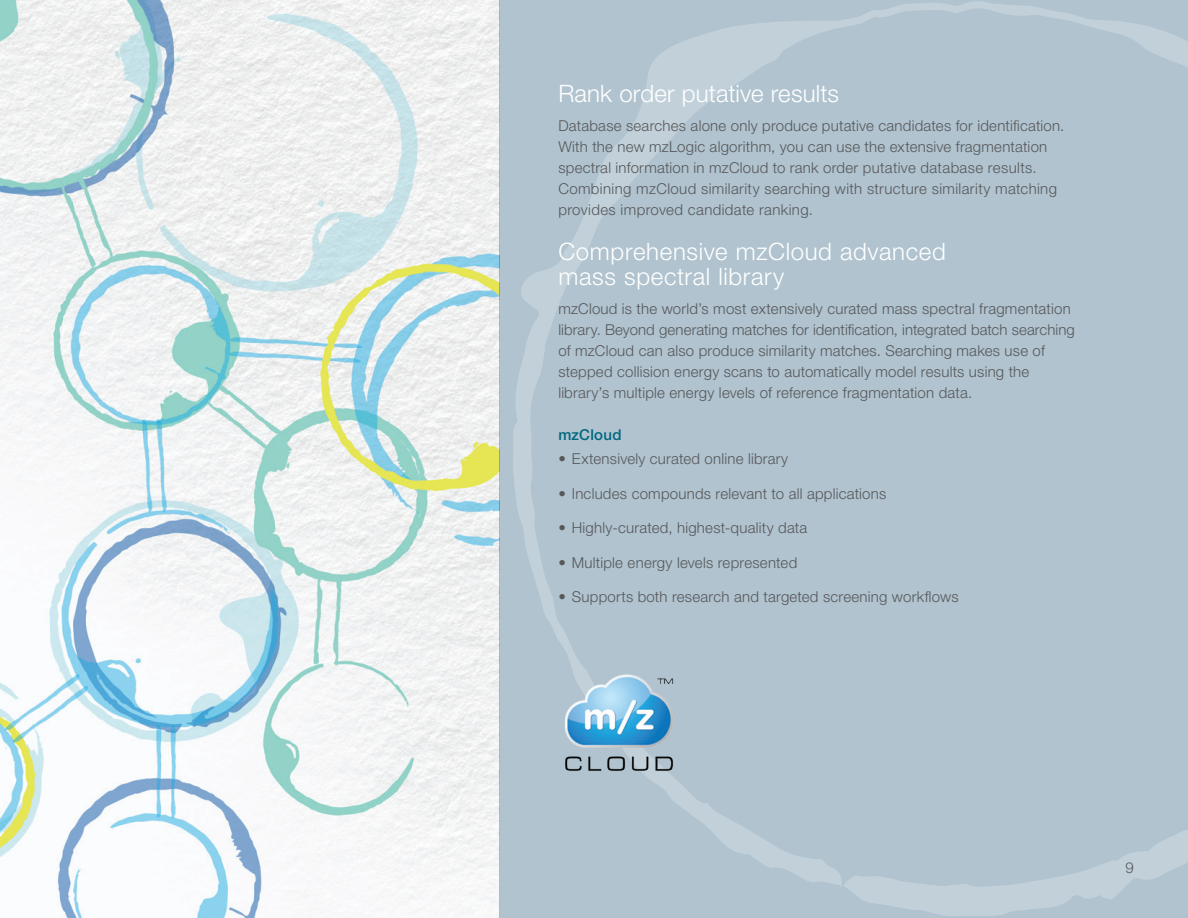
<style>
.page{position:relative;width:1188px;height:918px;background:#fff}
.page>*{position:absolute;margin:0;border:0;box-sizing:border-box;transform-origin:0 0}
.t1{font:300 24px/25.5px "Helvetica Neue LTW1 G";letter-spacing:.025em;color:#fff}
.t2{font:300 24px "Helvetica Neue LTW1 G";letter-spacing:.005em;color:#fff}
.t3{font:300 15px/21px "Helvetica Neue LT Std";letter-spacing:.015em;color:#57585a}
.t4{font:300 15px "Helvetica Neue LTW1 G";letter-spacing:.015em;color:#57585a}
.t5{font:500 15px "Helvetica Neue LTW1 G";letter-spacing:.015em;color:#00687f}
</style>
<div class="page">
<img style="left:0;top:0;width:499px;height:918px">
<div style="left:512px;top:0;width:676px;height:917px;background:#b0c3cf"></div>
<svg style="left:929px;top:883px;width:9px;height:2px"></svg>
<img style="left:562px;top:672px;width:112px;height:105px">
<h1 class="t2" style="left:558px;top:79px;width:282px">Rank order putative results</h1>
<p class="t3" style="left:558px;top:114px;width:507px">Database searches alone only produce putative candidates for identification.<br>With the new mzLogic algorithm, you can use the extensive fragmentation spectral information in mzCloud to rank order putative database results.<br>Combining mzCloud similarity searching with structure similarity matching provides improved candidate ranking.</p>
<h1 class="t1" style="left:558px;top:238px;width:389px">Comprehensive mzCloud advanced mass spectral library</h1>
<p class="t3" style="left:558px;top:297px;width:518px">mzCloud is the world’s most extensively curated mass spectral fragmentation library. Beyond generating matches for identification, integrated batch searching of mzCloud can also produce similarity matches. Searching makes use of stepped collision energy scans to automatically model results using the library’s multiple energy levels of reference fragmentation data.</p>
<p class="t5" style="left:558px;top:425px;width:65px">mzCloud</p>
<p class="t4" style="left:558px;top:450px;width:231px">• Extensively curated online library</p>
<p class="t4" style="left:558px;top:484px;width:330px">• Includes compounds relevant to all applications</p>
<p class="t4" style="left:558px;top:519px;width:251px">• Highly-curated, highest-quality data</p>
<p class="t4" style="left:558px;top:553px;width:240px">• Multiple energy levels represented</p>
<p class="t4" style="left:558px;top:588px;width:402px">• Supports both research and targeted screening workflows</p>
<p class="t3" style="left:1126px;top:857px;width:10px">9</p>
</div>
